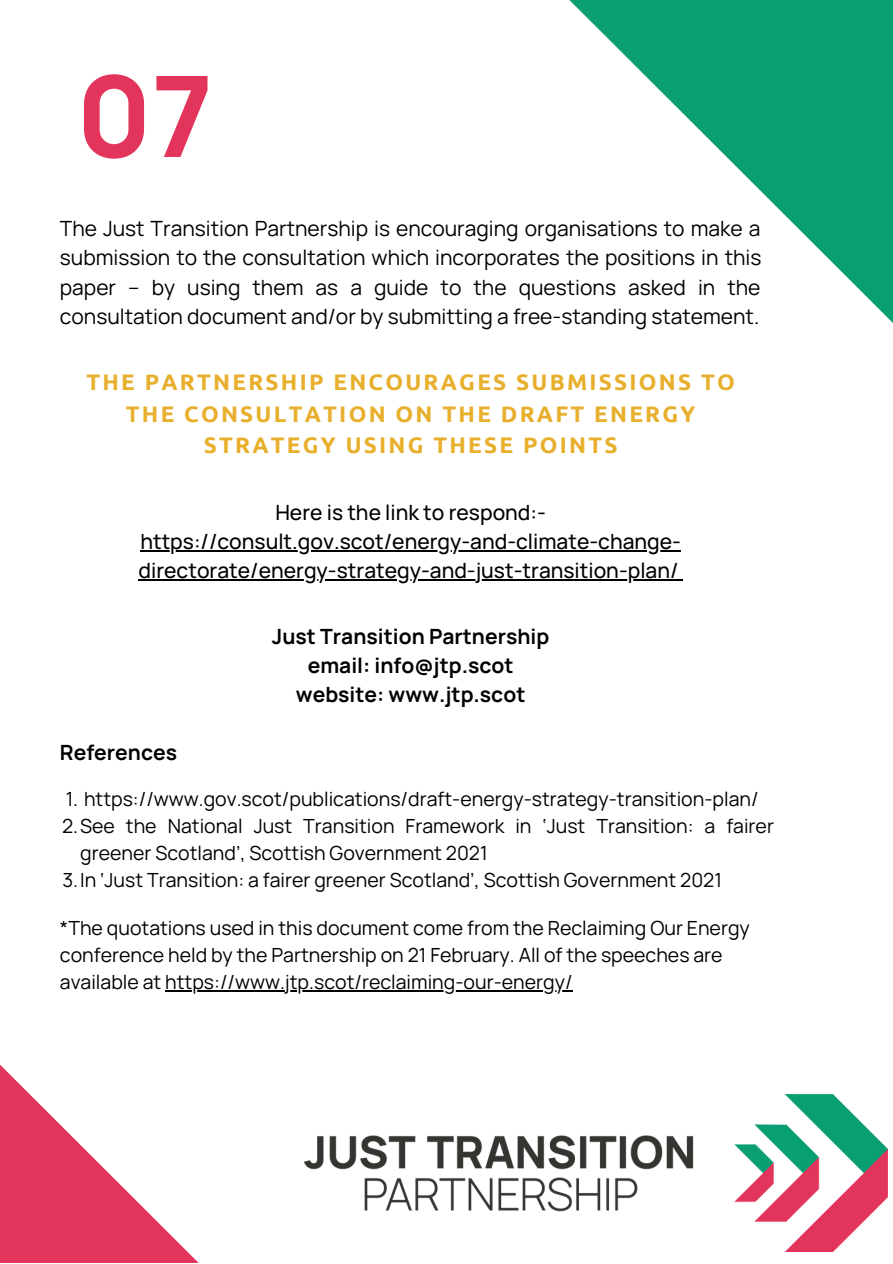
<style>
.page{position:relative;width:893px;height:1264px;background:#fff}
.page>*{position:absolute;margin:0;border:0;box-sizing:border-box;transform-origin:0 0}
.t1{font:800 112.35px "Manrope";color:#e3345b}
.t2{font:700 22.5px/31.5px "Ubuntu";letter-spacing:.1em;color:#e8af2d;text-align:center}
.t3{font:21px/29.2px "Manrope";color:#000;text-align:justify}
.t4{font:500 21px/29.2px "Manrope";color:#000;text-align:center}
.t5{font:700 21px/29.2px "Manrope";color:#000;text-align:center}
.t6{font:19.5px/27px "Manrope";color:#000}
</style>
<div class="page">
<svg style="left:569px;top:0;width:323px;height:322px"></svg>
<svg style="left:0;top:991px;width:537px;height:271px"></svg>
<img style="left:304px;top:1094px;width:583px;height:157px">
<hr style="left:140px;top:550px;width:541px;height:1px;background:#000">
<hr style="left:138px;top:579px;width:540px;height:1px;background:#000">
<hr style="left:165px;top:990px;width:407px;height:1px;background:#000">
<h1 class="t1" style="left:76px;top:37px;width:138px">07</h1>
<p class="t3" style="left:60px;top:213px;width:703px">The Just Transition Partnership is encouraging organisations to make a submission to the consultation which incorporates the positions in this paper – by using them as a guide to the questions asked in the consultation document and/or by submitting a free-standing statement.</p>
<p class="t2" style="left:86px;top:366px;width:650px">THE PARTNERSHIP ENCOURAGES SUBMISSIONS TO<br>THE CONSULTATION ON THE DRAFT ENERGY<br>STRATEGY USING THESE POINTS</p>
<p class="t4" style="left:138px;top:497px;width:544px">Here is the link to respond:- https://consult.gov.scot/energy-and-climate-change&shy;directorate/energy-strategy-and-just-transition-plan/</p>
<p class="t5" style="left:60px;top:737px;width:119px">References</p>
<p class="t5" style="left:272px;top:621px;width:279px">Just Transition Partnership email: info@jtp.scot website: www.jtp.scot</p>
<p class="t6" style="left:66px;top:785px;width:694px">1. https://www.gov.scot/publications/draft-energy-strategy-transition-plan/</p>
<p class="t6" style="left:62px;top:812px;width:713px">2.See the National Just Transition Framework in ‘Just Transition: a fairer</p>
<p class="t6" style="left:80px;top:839px;width:409px">greener Scotland’, Scottish Government 2021</p>
<p class="t6" style="left:62px;top:866px;width:661px">3.In ‘Just Transition: a fairer greener Scotland’, Scottish Government 2021</p>
<p class="t6" style="left:60px;top:914px;width:691px">*The quotations used in this document come from the Reclaiming Our Energy conference held by the Partnership on 21 February. All of the speeches are available at https://www.jtp.scot/reclaiming-our-energy/</p>
</div>
